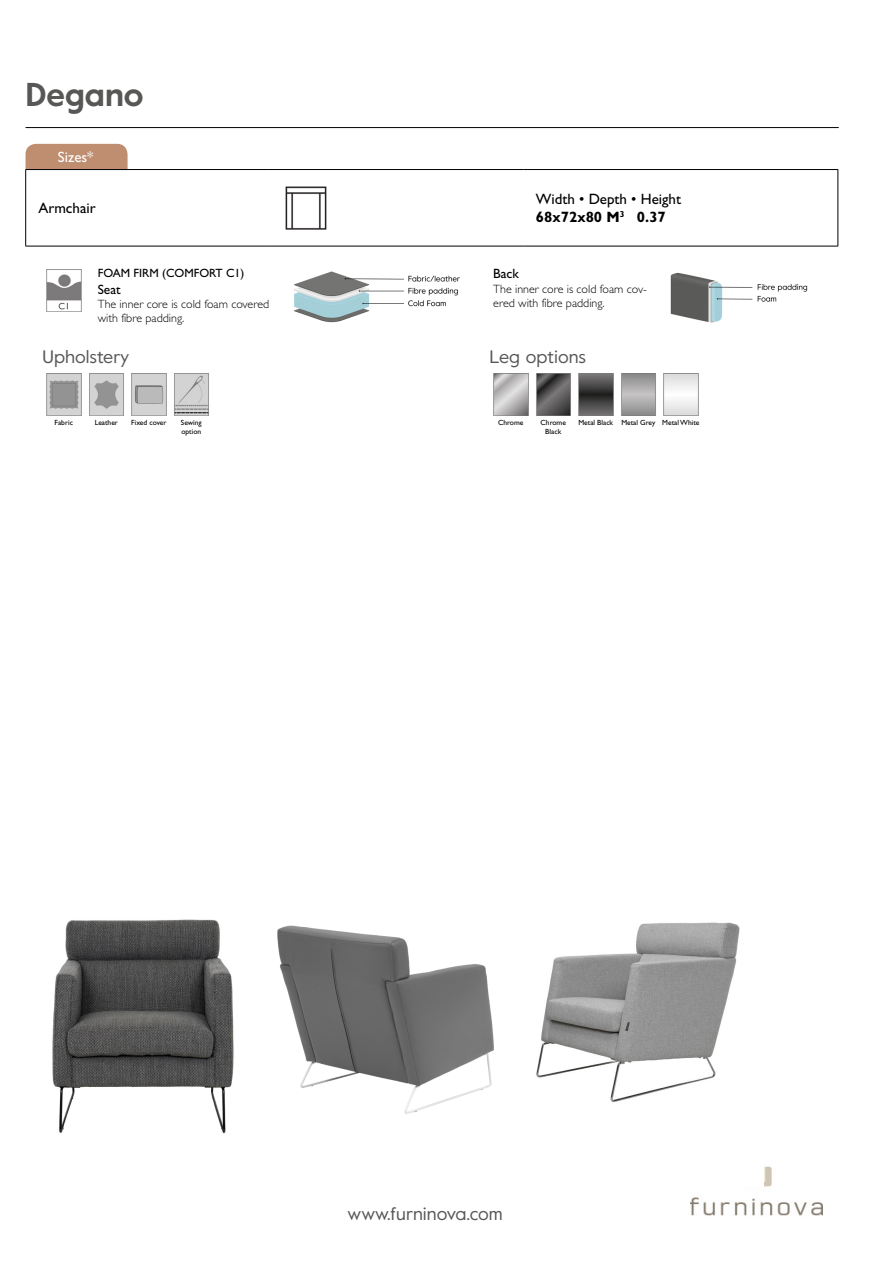
<style>
.page{position:relative;width:893px;height:1263px;background:#fff}
.page>*{position:absolute;margin:0;border:0;box-sizing:border-box;transform-origin:0 0}
.Varumärke{font:700 33px "Value";color:#575756}
.Web{font:18px "Value";color:#575756}
.Teknikrubrik{font:18px "Value";color:#575756}
.Teknikrubrik_Ben{font:18px "Value";color:#575756}
.Dimensioner{font:15px "Gill Sans Std";color:#000}
.TabelltextMatt{font:700 15px "Gill Sans Std";color:#000}
.TabelltextV{font:15px "Gill Sans Std";color:#000}
.t1{font:15px "Gill Sans Std";color:#fff}
.BeskrivningRubrik{font:13.5px "Gill Sans Std";color:#000}
.BeskrivningText{font:300 12px/14.4px "Gill Sans Std";color:#000}
.BeskrivningNamn{font:12px "Gill Sans Std";color:#000}
.Ikontext{font:7.5px/9px "Gill Sans Std";color:#000}
</style>
<div class="page">
<hr style="left:26px;top:127px;width:813px;height:1px;background:#000">
<div style="left:26px;top:144px;width:102px;height:25px;background:#bf8e71"></div>
<img style="left:690px;top:1166px;width:133px;height:50px">
<img style="left:52px;top:919px;width:182px;height:215px">
<img style="left:277px;top:925px;width:217px;height:189px">
<img style="left:536px;top:922px;width:227px;height:264px">
<hr style="left:26px;top:169px;width:242px;height:1px;background:#000">
<hr style="left:25px;top:170px;width:1px;height:76px;background:#000">
<hr style="left:268px;top:169px;width:255px;height:1px;background:#000">
<hr style="left:523px;top:169px;width:315px;height:1px;background:#000">
<hr style="left:838px;top:170px;width:1px;height:76px;background:#000">
<hr style="left:26px;top:246px;width:242px;height:1px;background:#000">
<hr style="left:268px;top:246px;width:255px;height:1px;background:#000">
<hr style="left:523px;top:246px;width:315px;height:1px;background:#000">
<img style="left:285px;top:186px;width:42px;height:44px">
<img style="left:46px;top:269px;width:36px;height:43px">
<img style="left:294px;top:271px;width:166px;height:52px">
<img style="left:670px;top:272px;width:138px;height:51px">
<img style="left:46px;top:373px;width:36px;height:43px">
<svg style="left:89px;top:373px;width:35px;height:43px;background:#b8b8b8"></svg>
<svg style="left:131px;top:373px;width:36px;height:43px;background:#c0c0c0"></svg>
<svg style="left:174px;top:373px;width:35px;height:43px;background:#c1c1c1"></svg>
<img style="left:493px;top:373px;width:36px;height:43px">
<svg style="left:536px;top:373px;width:35px;height:43px;background:#5a5859"></svg>
<svg style="left:578px;top:373px;width:36px;height:43px;background:#525151"></svg>
<svg style="left:621px;top:373px;width:35px;height:43px;background:#a4a3a3"></svg>
<svg style="left:663px;top:373px;width:36px;height:43px"></svg>
<p class="Varumärke" style="left:26px;top:72px;width:120px">Degano</p>
<p class="t1" style="left:58px;top:148px;width:37px">Sizes*</p>
<p class="TabelltextV" style="left:38px;top:199px;width:59px">Armchair</p>
<p class="BeskrivningNamn" style="left:98px;top:266px;width:148px">FOAM FIRM (COMFORT C1)</p>
<p class="BeskrivningRubrik" style="left:98px;top:281px;width:24px">Seat</p>
<p class="BeskrivningText" style="left:98px;top:297px;width:173px">The inner core is cold foam covered with fibre padding.</p>
<p class="Teknikrubrik" style="left:43px;top:344px;width:88px">Upholstery</p>
<p class="Ikontext" style="left:55px;top:418px;width:20px">Fabric</p>
<p class="Ikontext" style="left:95px;top:418px;width:25px">Leather</p>
<p class="Ikontext" style="left:131px;top:418px;width:37px">Fixed cover</p>
<p class="Ikontext" style="left:181px;top:418px;width:22px">Sewing option</p>
<p class="Dimensioner" style="left:536px;top:190px;width:147px">Width • Depth • Height</p>
<p class="TabelltextMatt" style="left:536px;top:208px;width:131px">68x72x80 M<sup>3</sup> 0.37</p>
<p class="BeskrivningRubrik" style="left:493px;top:266px;width:27px">Back</p>
<p class="BeskrivningText" style="left:493px;top:282px;width:155px">The inner core is cold foam cov&shy;ered with fibre padding.</p>
<p class="Teknikrubrik_Ben" style="left:489px;top:344px;width:98px">Leg options</p>
<p class="Ikontext" style="left:498px;top:418px;width:27px">Chrome</p>
<p class="Ikontext" style="left:541px;top:418px;width:27px;text-align:center">Chrome<br>Black</p>
<p class="Ikontext" style="left:578px;top:418px;width:36px">Metal Black</p>
<p class="Ikontext" style="left:621px;top:418px;width:36px">Metal Grey</p>
<p class="Ikontext" style="left:662px;top:418px;width:39px">Metal White</p>
<p class="Web" style="left:348px;top:1201px;width:157px">www.furninova.com</p>
</div>
